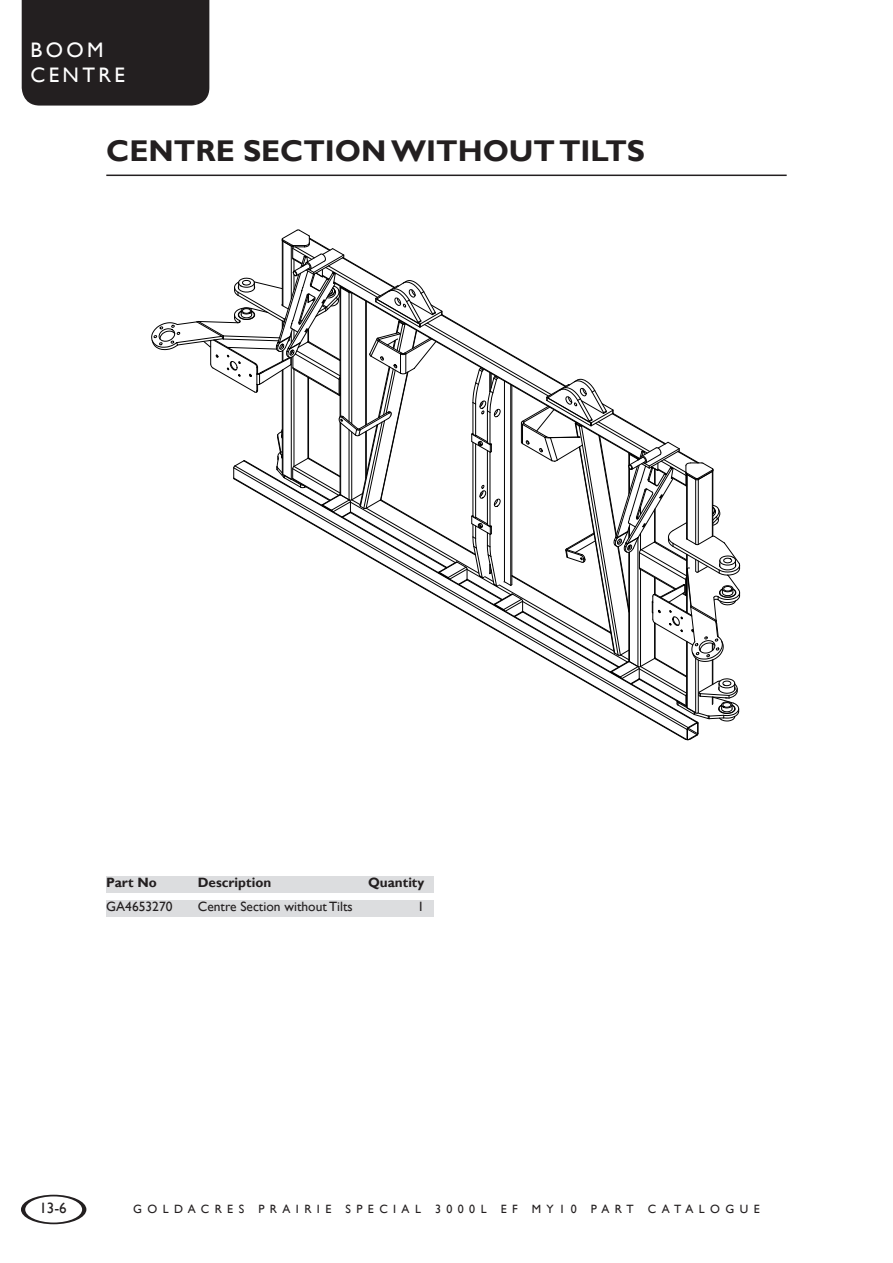
<style>
.page{position:relative;width:893px;height:1263px;background:#fff}
.page>*{position:absolute;margin:0;border:0;box-sizing:border-box;transform-origin:0 0}
.t1{font:700 30px "Gill Sans";color:#231f20}
.t2{font:21px/25.2px "Gill Sans";letter-spacing:.16em;color:#fff}
.t3{font:15px "Gill Sans";color:#231f20}
.t4{font:13.5px "Gill Sans";color:#231f20}
.t5{font:700 13.5px "Gill Sans";color:#231f20}
.t6{font:12px "Gill Sans";letter-spacing:.45em;color:#231f20}
</style>
<div class="page">
<svg style="left:21px;top:1195px;width:65px;height:29px"></svg>
<div style="left:25px;top:1196px;width:57px;height:26px;background:#fff;border-radius:50%"></div>
<div style="left:22px;top:0;width:187px;height:106px;background:#231f20"></div>
<hr style="left:106px;top:175px;width:681px;height:1px;background:#231f20">
<div style="left:106px;top:876px;width:328px;height:16px;background:#dcdddf"></div>
<div style="left:106px;top:900px;width:328px;height:16px;background:#dcdddf"></div>
<svg style="left:151px;top:230px;width:589px;height:510px"></svg>
<h2 class="t2" style="left:31px;top:38px;width:96px">BOOM<br>CENTRE</h2>
<p class="t1" style="left:106px;top:133px;width:540px">CENTRE SECTION WITHOUT TILTS</p>
<p class="t5" style="left:106px;top:875px;width:52px">Part No</p>
<p class="t5" style="left:198px;top:875px;width:75px">Description</p>
<p class="t5" style="left:368px;top:875px;width:58px">Quantity</p>
<p class="t4" style="left:106px;top:899px;width:68px">GA4653270</p>
<p class="t4" style="left:198px;top:899px;width:156px">Centre Section without Tilts</p>
<p class="t4" style="left:418px;top:899px;width:8px">1</p>
<p class="t3" style="left:39px;top:1199px;width:29px">13-6</p>
<p class="t6" style="left:133px;top:1202px;width:628px">GOLDACRES PRAIRIE SPECIAL 3000L EF MY10 PART CATALOGUE</p>
</div>
